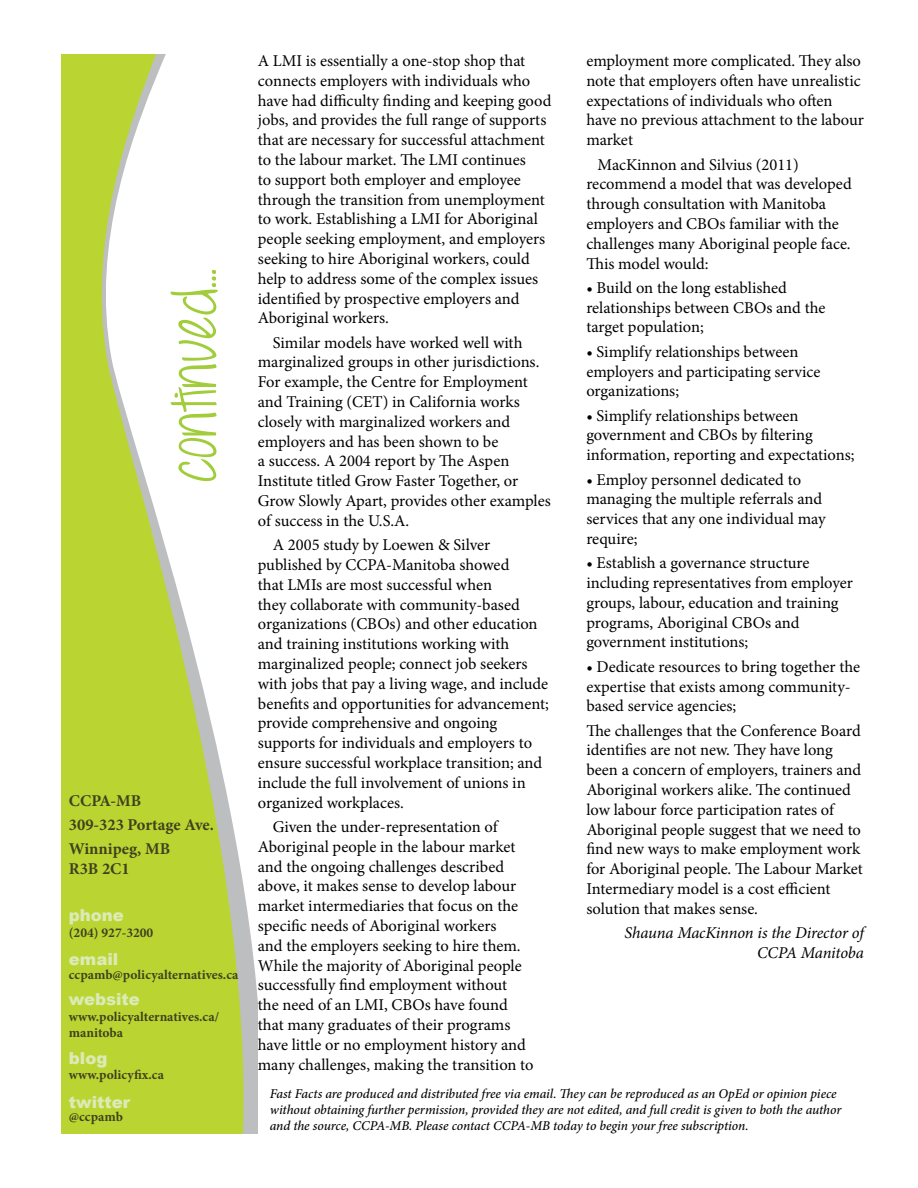
<style>
.page{position:relative;width:918px;height:1188px;background:#fff}
.page>*{position:absolute;margin:0;border:0;box-sizing:border-box;transform-origin:0 0}
.t1{font:61.5px "Throw My Hands Upinthe Air";color:#a1cd3a}
.t2{font:16.5px/19.8px "Minion Pro";letter-spacing:-.005em;color:#000}
.t3{font:700 16.5px/24px "Minion Pro";color:#40411e}
.t4{font:italic 16.5px/19.8px "Minion Pro";letter-spacing:-.01em;color:#000;text-align:right}
.t5{font:900 16.5px "Arial";color:#dceab7}
.t6{font:italic 500 13.5px/16.2px "Minion Pro";letter-spacing:-.005em;color:#000}
.t7{font:700 13.5px/16.5px "Minion Pro";color:#40411e}
</style>
<div class="page">
<svg style="left:62px;top:54px;width:196px;height:1080px;fill:#bad532"></svg>
<h1 class="t1" style="left:158px;top:483px;width:216px;rotate:-90deg">continued...</h1>
<p class="t3" style="left:69px;top:789px;width:147px">CCPA-MB<br>309-323 Portage Ave.<br>Winnipeg, MB</p>
<p class="t3" style="left:69px;top:856px;width:62px">R3B 2C1</p>
<p class="t5" style="left:69px;top:903px;width:57px">phone</p>
<p class="t7" style="left:69px;top:924px;width:86px">(204) 927-3200</p>
<p class="t7" style="left:69px;top:966px;width:171px">ccpamb@policyalternatives.ca</p>
<p class="t7" style="left:69px;top:1008px;width:152px">www.policyalternatives.ca/ manitoba</p>
<p class="t7" style="left:69px;top:1066px;width:97px">www.policyfix.ca</p>
<p class="t7" style="left:69px;top:1108px;width:56px">@ccpamb</p>
<p class="t5" style="left:69px;top:947px;width:51px">email</p>
<p class="t5" style="left:69px;top:988px;width:73px">website</p>
<p class="t5" style="left:69px;top:1046px;width:40px">blog</p>
<p class="t5" style="left:69px;top:1090px;width:63px">twitter</p>
<p class="t2" style="left:258px;top:51px;width:295px">A LMI is essentially a one-stop shop that connects employers with individuals who have had difficulty finding and keeping good jobs, and provides the full range of supports that are necessary for successful attachment to the labour market. The LMI continues<br>to support both employer and employee through the transition from unemployment to work. Establishing a LMI for Aboriginal people seeking employment, and employers seeking to hire Aboriginal workers, could help to address some of the complex issues identified by prospective employers and Aboriginal workers.</p>
<p class="t2" style="left:258px;top:333px;width:294px;text-indent:15px">Similar models have worked well with marginalized groups in other jurisdictions.<br>For example, the Centre for Employment and Training (CET) in California works closely with marginalized workers and employers and has been shown to be<br>a success. A 2004 report by The Aspen Institute titled Grow Faster Together, or Grow Slowly Apart, provides other examples of success in the U.S.A.</p>
<p class="t2" style="left:258px;top:535px;width:293px;text-indent:15px">A 2005 study by Loewen &amp; Silver published by CCPA-Manitoba showed<br>that LMIs are most successful when<br>they collaborate with community-based organizations (CBOs) and other education and training institutions working with marginalized people; connect job seekers with jobs that pay a living wage, and include benefits and opportunities for advancement; provide comprehensive and ongoing supports for individuals and employers to ensure successful workplace transition; and include the full involvement of unions in organized workplaces.</p>
<p class="t2" style="left:258px;top:817px;width:277px;text-indent:15px">Given the under-representation of Aboriginal people in the labour market and the ongoing challenges described above, it makes sense to develop labour market intermediaries that focus on the specific needs of Aboriginal workers<br>and the employers seeking to hire them.<br>While the majority of Aboriginal people successfully find employment without<br>the need of an LMI, CBOs have found that many graduates of their programs have little or no employment history and many challenges, making the transition to</p>
<p class="t2" style="left:586px;top:51px;width:279px">employment more complicated. They also note that employers often have unrealistic expectations of individuals who often have no previous attachment to the labour market</p>
<p class="t2" style="left:586px;top:154px;width:267px;text-indent:11px">MacKinnon and Silvius (2011) recommend a model that was developed through consultation with Manitoba employers and CBOs familiar with the challenges many Aboriginal people face.<br>This model would:</p>
<p class="t2" style="left:586px;top:278px;width:241px">• Build on the long established relationships between CBOs and the target population;</p>
<p class="t2" style="left:586px;top:342px;width:236px">• Simplify relationships between employers and participating service organizations;</p>
<p class="t2" style="left:586px;top:406px;width:270px">• Simplify relationships between government and CBOs by filtering information, reporting and expectations;</p>
<p class="t2" style="left:586px;top:469px;width:241px">• Employ personnel dedicated to managing the multiple referrals and services that any one individual may require;</p>
<p class="t2" style="left:586px;top:553px;width:268px">• Establish a governance structure including representatives from employer groups, labour, education and training programs, Aboriginal CBOs and government institutions;</p>
<p class="t2" style="left:586px;top:657px;width:275px">• Dedicate resources to bring together the expertise that exists among community&shy;based service agencies;</p>
<p class="t2" style="left:586px;top:721px;width:278px">The challenges that the Conference Board identifies are not new. They have long been a concern of employers, trainers and Aboriginal workers alike. The continued low labour force participation rates of Aboriginal people suggest that we need to find new ways to make employment work for Aboriginal people. The Labour Market Intermediary model is a cost efficient solution that makes sense.</p>
<p class="t4" style="left:625px;top:923px;width:241px">Shauna MacKinnon is the Director of<br>CCPA Manitoba</p>
<p class="t6" style="left:270px;top:1085px;width:573px">Fast Facts are produced and distributed free via email. They can be reproduced as an OpEd or opinion piece without obtaining further permission, provided they are not edited, and full credit is given to both the author and the source, CCPA-MB. Please contact CCPA-MB today to begin your free subscription.</p>
</div>
